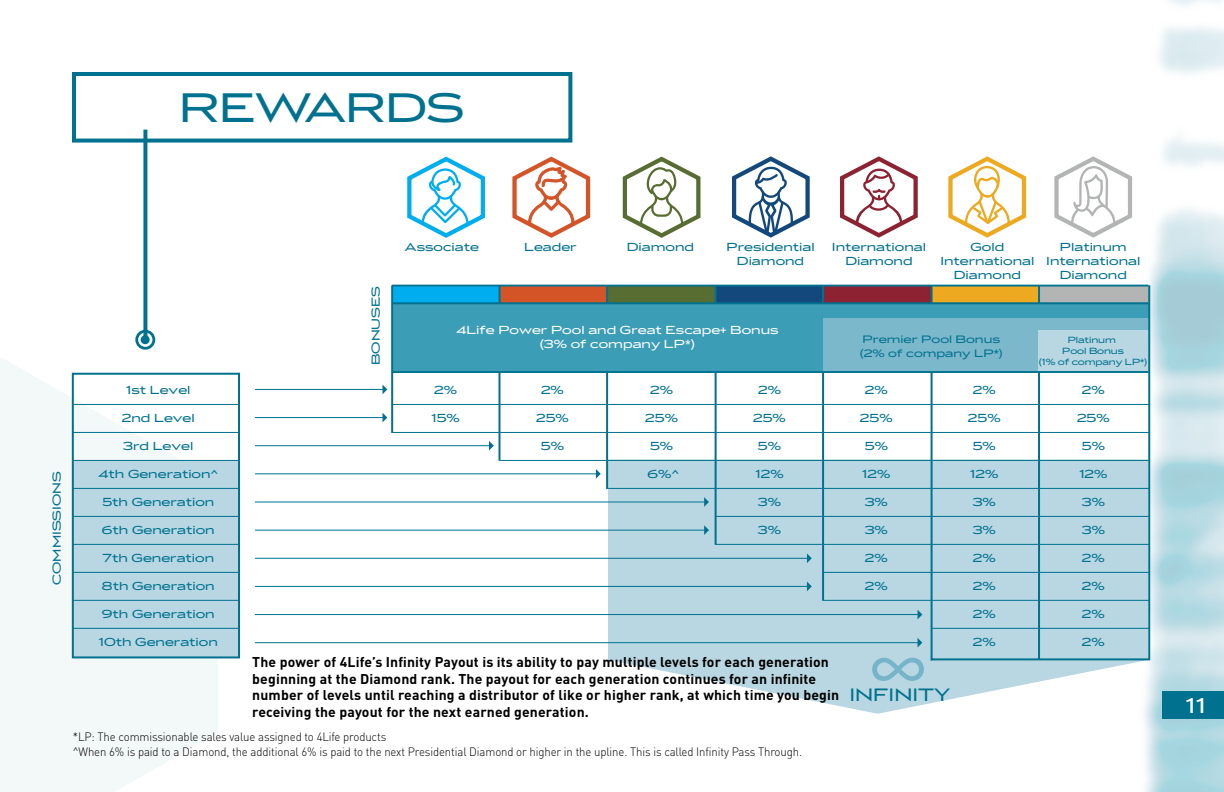
<style>
.page{position:relative;width:1224px;height:792px;background:#fff}
.page>*{position:absolute;margin:0;border:0;box-sizing:border-box;transform-origin:0 0}
.t1{font:46px "Luxury Gold";letter-spacing:-.01em;color:#00728f}
.t2{font:24px "Luxury Gold";color:#fff}
.t3{font:20px "Luxury Gold";color:#00728f}
.t4{font:700 14px/16.8px "DIN";letter-spacing:.01em;color:#000}
.t5{font:13px/28px "Luxury Gold";color:#00728f;text-align:center}
.t6{font:13px/14px "Luxury Gold";color:#fff;text-align:center}
.t7{font:300 12px/14.4px "DIN";letter-spacing:-.01em;color:#000;scale:.95 1}
.t8{font:12px/14px "Luxury Gold";color:#00728f}
.t9{font:10px/11px "Luxury Gold";letter-spacing:-.01em;color:#00728f;text-align:center;scale:.95 1}
</style>
<div class="page">
<svg style="left:0;top:357px;width:218px;height:435px;fill:#f3f8f9"></svg>
<div style="left:1162px;top:691px;width:62px;height:28px;background:#00728f"></div>
<div style="left:72px;top:72px;width:500px;height:71px;border:4px solid #00728f"></div>
<div style="left:73px;top:460px;width:166px;height:197px;background:#b8d7e2"></div>
<svg style="left:608px;top:459px;width:540px;height:255px;fill:#b8d7e2"></svg>
<hr style="left:255px;top:389px;width:131px;height:1px;background:#00728f">
<hr style="left:255px;top:417px;width:131px;height:1px;background:#00728f">
<hr style="left:255px;top:445px;width:235px;height:1px;background:#00728f">
<hr style="left:255px;top:474px;width:342px;height:1px;background:#00728f">
<hr style="left:255px;top:502px;width:451px;height:1px;background:#00728f">
<hr style="left:255px;top:530px;width:451px;height:1px;background:#00728f">
<hr style="left:255px;top:558px;width:553px;height:1px;background:#00728f">
<hr style="left:255px;top:586px;width:553px;height:1px;background:#00728f">
<hr style="left:255px;top:614px;width:663px;height:1px;background:#00728f">
<hr style="left:255px;top:642px;width:663px;height:1px;background:#00728f">
<svg style="left:383px;top:385px;width:4px;height:9px"></svg>
<svg style="left:383px;top:413px;width:4px;height:9px"></svg>
<svg style="left:489px;top:441px;width:5px;height:10px"></svg>
<svg style="left:596px;top:469px;width:5px;height:10px"></svg>
<svg style="left:704px;top:497px;width:5px;height:10px"></svg>
<svg style="left:704px;top:525px;width:5px;height:10px"></svg>
<svg style="left:807px;top:553px;width:5px;height:10px"></svg>
<svg style="left:807px;top:582px;width:5px;height:9px"></svg>
<svg style="left:918px;top:610px;width:4px;height:9px"></svg>
<svg style="left:918px;top:638px;width:4px;height:10px"></svg>
<div style="left:392px;top:304px;width:756px;height:69px;background:#3c9db6"></div>
<div style="left:823px;top:318px;width:325px;height:54px;background:#7cb8cb"></div>
<div style="left:1038px;top:330px;width:112px;height:42px;background:#b8d7e2"></div>
<div style="left:72px;top:373px;width:168px;height:285px;border:2px solid #00728f"></div>
<div style="left:930px;top:286px;width:108px;height:17px;background:#eda920"></div>
<svg style="left:622px;top:156px;width:79px;height:82px"></svg>
<svg style="left:512px;top:156px;width:79px;height:82px"></svg>
<svg style="left:948px;top:156px;width:79px;height:82px"></svg>
<svg style="left:1054px;top:156px;width:79px;height:82px"></svg>
<svg style="left:732px;top:156px;width:78px;height:82px"></svg>
<div style="left:500px;top:286px;width:108px;height:17px;background:#d45427"></div>
<div style="left:392px;top:286px;width:108px;height:17px;background:#00aeef"></div>
<div style="left:608px;top:286px;width:108px;height:17px;background:#586d31"></div>
<div style="left:716px;top:286px;width:108px;height:17px;background:#13487d"></div>
<div style="left:823px;top:286px;width:108px;height:17px;background:#8c2232"></div>
<div style="left:1039px;top:286px;width:109px;height:18px;background:#b3b4b4"></div>
<svg style="left:498px;top:287px;width:2px;height:15px"></svg>
<svg style="left:606px;top:287px;width:2px;height:15px"></svg>
<svg style="left:715px;top:287px;width:2px;height:15px"></svg>
<svg style="left:822px;top:287px;width:2px;height:15px"></svg>
<svg style="left:931px;top:287px;width:2px;height:15px"></svg>
<svg style="left:1038px;top:287px;width:2px;height:15px"></svg>
<hr style="left:498px;top:372px;width:2px;height:89px;background:#00728f">
<hr style="left:606px;top:372px;width:2px;height:117px;background:#00728f">
<hr style="left:715px;top:372px;width:2px;height:173px;background:#00728f">
<hr style="left:822px;top:372px;width:2px;height:229px;background:#00728f">
<svg style="left:840px;top:156px;width:78px;height:82px"></svg>
<svg style="left:407px;top:156px;width:78px;height:82px"></svg>
<hr style="left:73px;top:404px;width:166px;height:1px;background:#00728f">
<hr style="left:73px;top:432px;width:166px;height:1px;background:#00728f">
<hr style="left:73px;top:460px;width:166px;height:1px;background:#00728f">
<hr style="left:73px;top:488px;width:166px;height:1px;background:#00728f">
<hr style="left:73px;top:516px;width:166px;height:1px;background:#00728f">
<hr style="left:73px;top:544px;width:166px;height:1px;background:#00728f">
<hr style="left:73px;top:572px;width:166px;height:1px;background:#00728f">
<hr style="left:73px;top:600px;width:166px;height:1px;background:#00728f">
<hr style="left:73px;top:628px;width:166px;height:1px;background:#00728f">
<hr style="left:392px;top:404px;width:757px;height:1px;background:#00728f">
<hr style="left:391px;top:432px;width:758px;height:1px;background:#00728f">
<hr style="left:500px;top:460px;width:649px;height:1px;background:#00728f">
<hr style="left:608px;top:488px;width:541px;height:1px;background:#00728f">
<hr style="left:715px;top:516px;width:434px;height:1px;background:#00728f">
<hr style="left:715px;top:544px;width:434px;height:1px;background:#00728f">
<hr style="left:824px;top:572px;width:325px;height:1px;background:#00728f">
<hr style="left:824px;top:600px;width:325px;height:1px;background:#00728f">
<svg style="left:930px;top:370px;width:222px;height:292px"></svg>
<hr style="left:392px;top:371px;width:756px;height:2px;background:#00728f">
<hr style="left:392px;top:285px;width:756px;height:2px;background:#00728f">
<hr style="left:392px;top:302px;width:756px;height:2px;background:#00728f">
<hr style="left:1148px;top:285px;width:2px;height:375px;background:#00728f">
<hr style="left:391px;top:285px;width:2px;height:147px;background:#00728f">
<svg style="left:143px;top:130px;width:4px;height:205px"></svg>
<div style="left:135px;top:330px;width:20px;height:20px;border:3px solid #00728f;border-radius:50%"></div>
<div style="left:141px;top:335px;width:9px;height:9px;background:#00728f;border-radius:50%"></div>
<svg style="left:872px;top:658px;width:52px;height:23px"></svg>
<h1 class="t1" style="left:179px;top:82px;width:287px">REWARDS</h1>
<p class="t5" style="left:43px;top:585px;width:115px;rotate:-90deg">COMMISSIONS</p>
<p class="t5" style="left:362px;top:365px;width:81px;rotate:-90deg">BONUSES</p>
<p class="t5" style="left:405px;top:233px;width:76px">Associate</p>
<p class="t5" style="left:524px;top:233px;width:54px">Leader</p>
<p class="t5" style="left:627px;top:233px;width:69px">Diamond</p>
<p class="t5" style="left:727px;top:240px;width:90px;line-height:14px">Presidential<br>Diamond</p>
<p class="t5" style="left:832px;top:240px;width:96px;line-height:14px">International<br>Diamond</p>
<p class="t5" style="left:940px;top:240px;width:96px;line-height:14px">Gold<br>International<br>Diamond</p>
<p class="t5" style="left:1046px;top:240px;width:96px;line-height:14px">Platinum<br>International<br>Diamond</p>
<p class="t6" style="left:456px;top:323px;width:324px">4Life Power Pool and Great Escape+ Bonus (3% of company LP*)</p>
<p class="t8" style="left:860px;top:332px;width:145px">Premier Pool Bonus (2% of company LP*)</p>
<p class="t9" style="left:1039px;top:334px;width:116px">Platinum<br>Pool Bonus<br>(1% of company LP*)</p>
<p class="t5" style="left:98px;top:376px;width:122px">1st Level<br>2nd Level<br>3rd Level<br>4th Generation^<br>5th Generation<br>6th Generation<br>7th Generation<br>8th Generation<br>9th Generation<br>10th Generation</p>
<p class="t5" style="left:431px;top:376px;width:30px;text-align:left">2%<br>15%</p>
<p class="t5" style="left:536px;top:376px;width:34px">2%<br>25%<br>5%</p>
<p class="t5" style="left:645px;top:376px;width:36px">2%<br>25%<br>5%<br>6%^</p>
<p class="t5" style="left:753px;top:376px;width:34px">2%<br>25%<br>5%<br>12%<br>3%<br>3%</p>
<p class="t5" style="left:860px;top:376px;width:34px">2%<br>25%<br>5%<br>12%<br>3%<br>3%<br>2%<br>2%</p>
<p class="t5" style="left:968px;top:376px;width:34px">2%<br>25%<br>5%<br>12%<br>3%<br>3%<br>2%<br>2%<br>2%<br>2%</p>
<p class="t5" style="left:1077px;top:376px;width:34px">2%<br>25%<br>5%<br>12%<br>3%<br>3%<br>2%<br>2%<br>2%<br>2%</p>
<p class="t4" style="left:252px;top:653px;width:588px">The power of 4Life’s Infinity Payout is its ability to pay multiple levels for each generation beginning at the Diamond rank. The payout for each generation continues for an infinite number of levels until reaching a distributor of like or higher rank, at which time you begin receiving the payout for the next earned generation.</p>
<p class="t7" style="left:73px;top:729px;width:769px">*LP: The commissionable sales value assigned to 4Life products<br>^When 6% is paid to a Diamond, the additional 6% is paid to the next Presidential Diamond or higher in the upline. This is called Infinity Pass Through.</p>
<h3 class="t3" style="left:849px;top:684px;width:102px">INFINITY</h3>
<h2 class="t2" style="left:1186px;top:693px;width:22px">11</h2>
</div>
